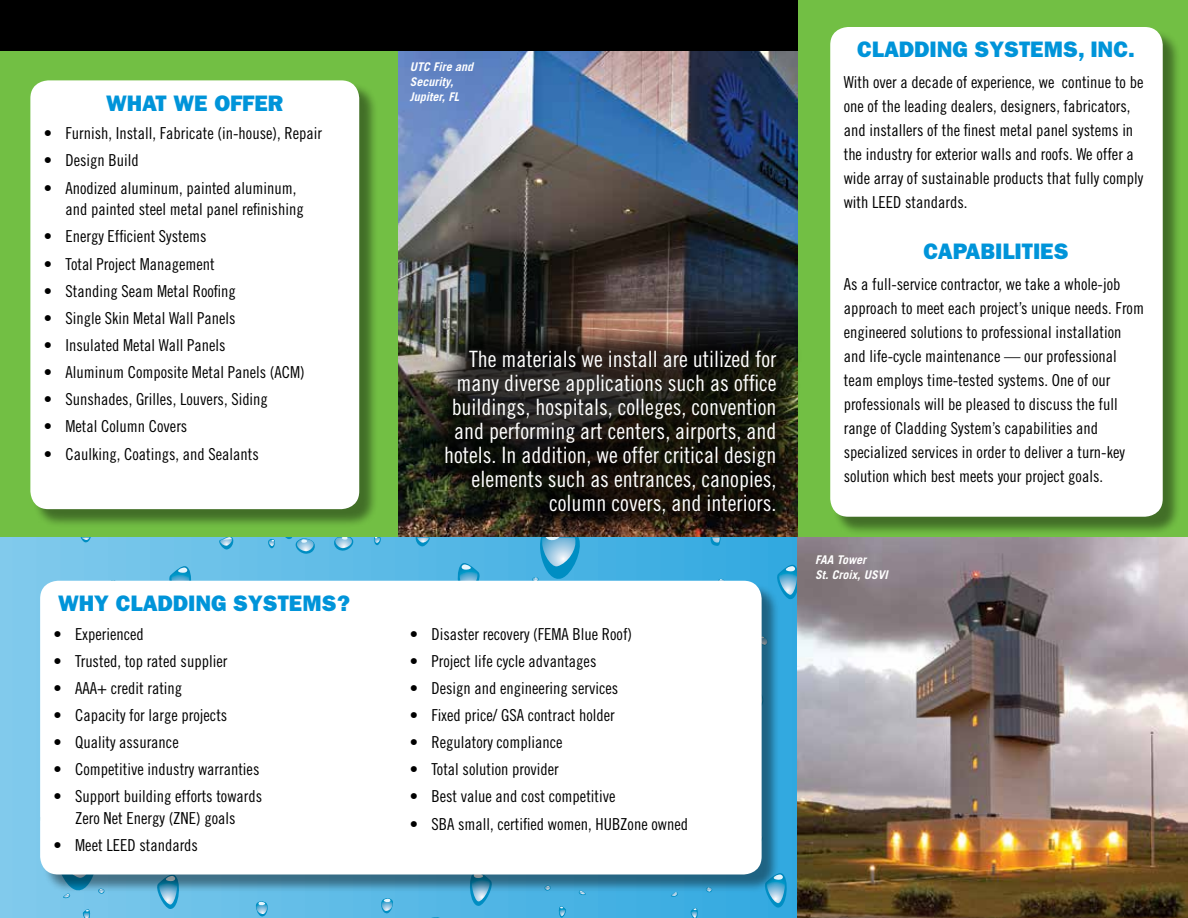
<style>
.page{position:relative;width:1188px;height:918px;background:#fff}
.page>*{position:absolute;margin:0;border:0;box-sizing:border-box;transform-origin:0 0}
.t1{font:22.5px/24px "Trade Gothic Cond Eighteen";color:#fff;text-align:right}
.t2{font:800 22.5px "Franklin Gothic";color:#0094d9}
.t3{font:16.5px/24px "Trade Gothic Cond Eighteen";color:#000}
.t4{font:italic 700 12px/15px "Trade Gothic";color:#fff}
</style>
<div class="page">
<div style="left:0;top:0;width:1188px;height:540px;background:#72bf44"></div>
<img style="left:399px;top:51px;width:398px;height:486px">
<img style="left:0;top:537px;width:625px;height:381px">
<img style="left:625px;top:540px;width:173px;height:378px">
<svg style="left:217px;top:537px;width:19px;height:13px"></svg>
<svg style="left:78px;top:537px;width:16px;height:7px"></svg>
<svg style="left:268px;top:537px;width:51px;height:18px"></svg>
<svg style="left:166px;top:565px;width:29px;height:16px"></svg>
<svg style="left:254px;top:900px;width:16px;height:18px"></svg>
<svg style="left:82px;top:909px;width:9px;height:9px"></svg>
<svg style="left:54px;top:893px;width:52px;height:5px"></svg>
<svg style="left:154px;top:893px;width:28px;height:17px"></svg>
<svg style="left:413px;top:537px;width:19px;height:10px"></svg>
<svg style="left:372px;top:537px;width:9px;height:9px"></svg>
<svg style="left:330px;top:537px;width:26px;height:15px"></svg>
<svg style="left:531px;top:540px;width:52px;height:41px;background:#52b1db"></svg>
<svg style="left:454px;top:562px;width:29px;height:19px"></svg>
<svg style="left:379px;top:897px;width:16px;height:18px"></svg>
<svg style="left:558px;top:906px;width:9px;height:12px"></svg>
<svg style="left:577px;top:893px;width:10px;height:2px"></svg>
<svg style="left:415px;top:916px;width:32px;height:2px"></svg>
<svg style="left:466px;top:893px;width:29px;height:14px"></svg>
<svg style="left:717px;top:578px;width:9px;height:3px"></svg>
<svg style="left:774px;top:563px;width:24px;height:37px"></svg>
<svg style="left:689px;top:907px;width:10px;height:11px"></svg>
<svg style="left:670px;top:893px;width:9px;height:4px"></svg>
<svg style="left:762px;top:872px;width:28px;height:37px"></svg>
<svg style="left:698px;top:540px;width:34px;height:6px"></svg>
<img style="left:798px;top:538px;width:390px;height:380px">
<div style="left:0;top:0;width:797px;height:51px;background:#000"></div>
<div style="left:42px;top:583px;width:739px;height:310px;background:#000;opacity:.42"></div>
<div style="left:40px;top:581px;width:722px;height:293px;background:#fff;border-radius:18px"></div>
<div style="left:33px;top:83px;width:345px;height:445px;background:#000;opacity:.42"></div>
<div style="left:30px;top:80px;width:329px;height:429px;background:#fff;border-radius:18px"></div>
<div style="left:832px;top:29px;width:349px;height:506px;background:#000;opacity:.42"></div>
<div style="left:830px;top:27px;width:333px;height:490px;background:#fff;border-radius:18px"></div>
<div style="left:420px;top:324px;width:382px;height:216px;background:#000;opacity:.75"></div>
<h1 class="t2" style="left:106px;top:90px;width:179px">WHAT WE OFFER</h1>
<p class="t3" style="left:44px;top:121px;width:280px">• Furnish, Install, Fabricate (in-house), Repair</p>
<p class="t3" style="left:44px;top:148px;width:96px">• Design Build</p>
<p class="t3" style="left:65px;top:177px;width:240px;line-height:21.8px;text-indent:-22px">• Anodized aluminum, painted aluminum, and painted steel metal panel refinishing</p>
<p class="t3" style="left:44px;top:224px;width:164px">• Energy Efficient Systems</p>
<p class="t3" style="left:44px;top:252px;width:172px">• Total Project Management</p>
<p class="t3" style="left:44px;top:279px;width:194px">• Standing Seam Metal Roofing</p>
<p class="t3" style="left:44px;top:306px;width:193px">• Single Skin Metal Wall Panels</p>
<p class="t3" style="left:44px;top:333px;width:183px">• Insulated Metal Wall Panels</p>
<p class="t3" style="left:44px;top:360px;width:262px">• Aluminum Composite Metal Panels (ACM)</p>
<p class="t3" style="left:44px;top:387px;width:226px">• Sunshades, Grilles, Louvers, Siding</p>
<p class="t3" style="left:44px;top:414px;width:145px">• Metal Column Covers</p>
<p class="t3" style="left:44px;top:442px;width:216px">• Caulking, Coatings, and Sealants</p>
<h1 class="t2" style="left:58px;top:590px;width:294px">WHY CLADDING SYSTEMS?</h1>
<p class="t3" style="left:54px;top:622px;width:92px">• Experienced</p>
<p class="t3" style="left:54px;top:649px;width:175px">• Trusted, top rated supplier</p>
<p class="t3" style="left:54px;top:676px;width:130px">• AAA+ credit rating</p>
<p class="t3" style="left:54px;top:703px;width:175px">• Capacity for large projects</p>
<p class="t3" style="left:54px;top:730px;width:127px">• Quality assurance</p>
<p class="t3" style="left:54px;top:757px;width:207px">• Competitive industry warranties</p>
<p class="t3" style="left:54px;top:786px;width:210px;line-height:21.8px;text-align:center">• Support building efforts towards<br>Zero Net Energy (ZNE) goals</p>
<p class="t3" style="left:54px;top:833px;width:146px">• Meet LEED standards</p>
<p class="t4" style="left:410px;top:59px;width:65px">UTC Fire and<br>Security,<br>Jupiter, FL</p>
<p class="t1" style="left:444px;top:346px;width:334px">The materials we install are utilized for many diverse applications such as office buildings, hospitals, colleges, convention and performing art centers, airports, and hotels. In addition, we offer critical design elements such as entrances, canopies, column covers, and interiors.</p>
<p class="t3" style="left:410px;top:622px;width:224px">• Disaster recovery (FEMA Blue Roof)</p>
<p class="t3" style="left:410px;top:649px;width:188px">• Project life cycle advantages</p>
<p class="t3" style="left:410px;top:676px;width:210px">• Design and engineering services</p>
<p class="t3" style="left:410px;top:703px;width:206px">• Fixed price/ GSA contract holder</p>
<p class="t3" style="left:410px;top:730px;width:154px">• Regulatory compliance</p>
<p class="t3" style="left:410px;top:757px;width:150px">• Total solution provider</p>
<p class="t3" style="left:410px;top:784px;width:207px">• Best value and cost competitive</p>
<p class="t3" style="left:410px;top:812px;width:280px">• SBA small, certified women, HUBZone owned</p>
<h1 class="t2" style="left:857px;top:36px;width:279px">CLADDING SYSTEMS, INC.</h1>
<p class="t3" style="left:844px;top:70px;width:301px">With over a decade of experience, we continue to be one of the leading dealers, designers, fabricators, and installers of the finest metal panel systems in the industry for exterior walls and roofs. We offer a wide array of sustainable products that fully comply with LEED standards.</p>
<h1 class="t2" style="left:923px;top:238px;width:147px">CAPABILITIES</h1>
<p class="t3" style="left:844px;top:272px;width:302px">As a full-service contractor, we take a whole-job approach to meet each project’s unique needs. From engineered solutions to professional installation and life-cycle maintenance — our professional team employs time-tested systems. One of our professionals will be pleased to discuss the full range of Cladding System’s capabilities and specialized services in order to deliver a turn-key solution which best meets your project goals.</p>
<p class="t4" style="left:815px;top:552px;width:74px">FAA Tower<br>St. Croix, USVI</p>
</div>
